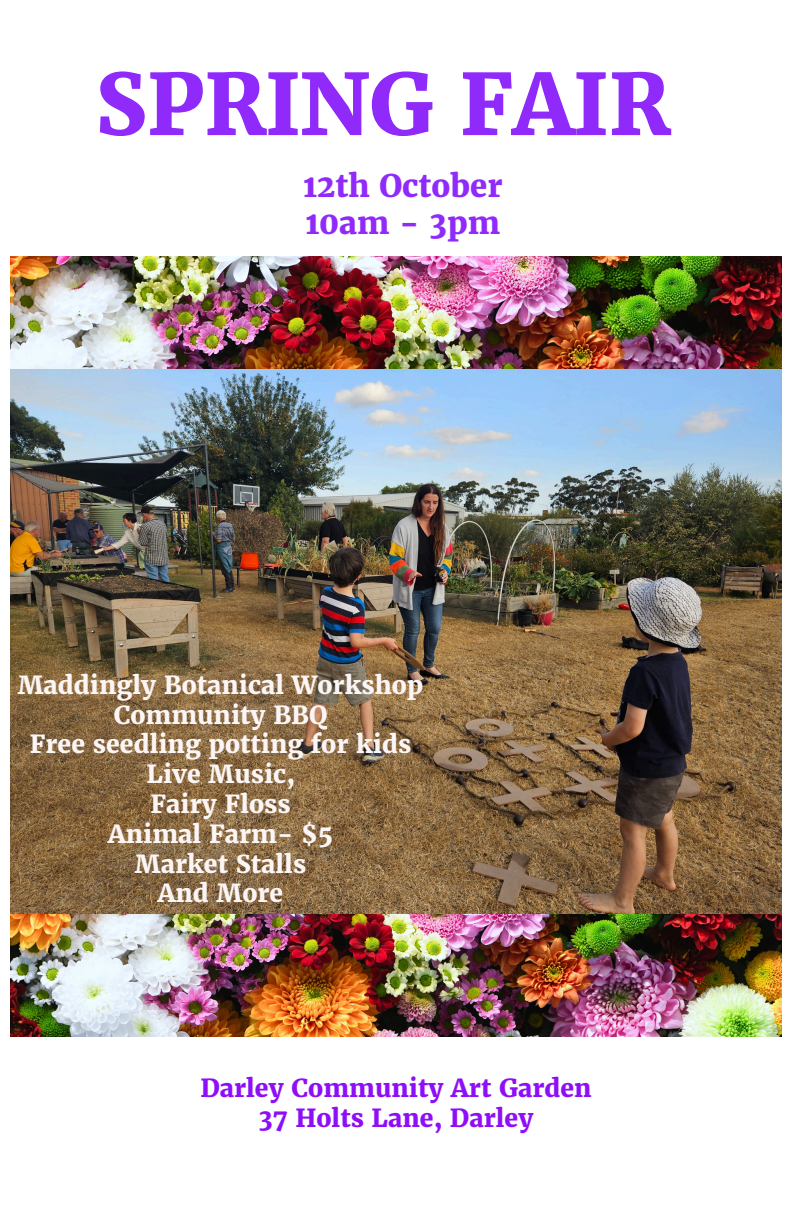
<style>
.page{position:relative;width:792px;height:1224px;background:#fff}
.page>*{position:absolute;margin:0;border:0;box-sizing:border-box;transform-origin:0 0}
.t1{font:800 84.5px "Merriweather";color:#902afa}
.t2{font:800 31.1px/37.3px "Merriweather";color:#902afa}
.t3{font:800 24.8px/29.8px "Merriweather";color:#fcf5f5;text-align:center}
.t4{font:800 24.8px/29.8px "Merriweather";color:#8e0ff7;text-align:center}
</style>
<div class="page">
<img style="left:11px;top:368px;width:770px;height:547px">
<img style="left:11px;top:915px;width:770px;height:122px">
<img style="left:11px;top:257px;width:770px;height:111px">
<h1 class="t1" style="left:95px;top:50px;width:576px">SPRING FAIR</h1>
<p class="t2" style="left:303px;top:167px;width:201px">12th October<br>10am - 3pm</p>
<p class="t3" style="left:18px;top:670px;width:407px">Maddingly Botanical Workshop<br>Community BBQ<br>Free seedling potting for kids<br>Live Music,<br>Fairy Floss<br>Animal Farm- $5<br>Market Stalls<br>And More</p>
<p class="t4" style="left:200px;top:1073px;width:393px">Darley Community Art Garden<br>37 Holts Lane, Darley</p>
</div>
